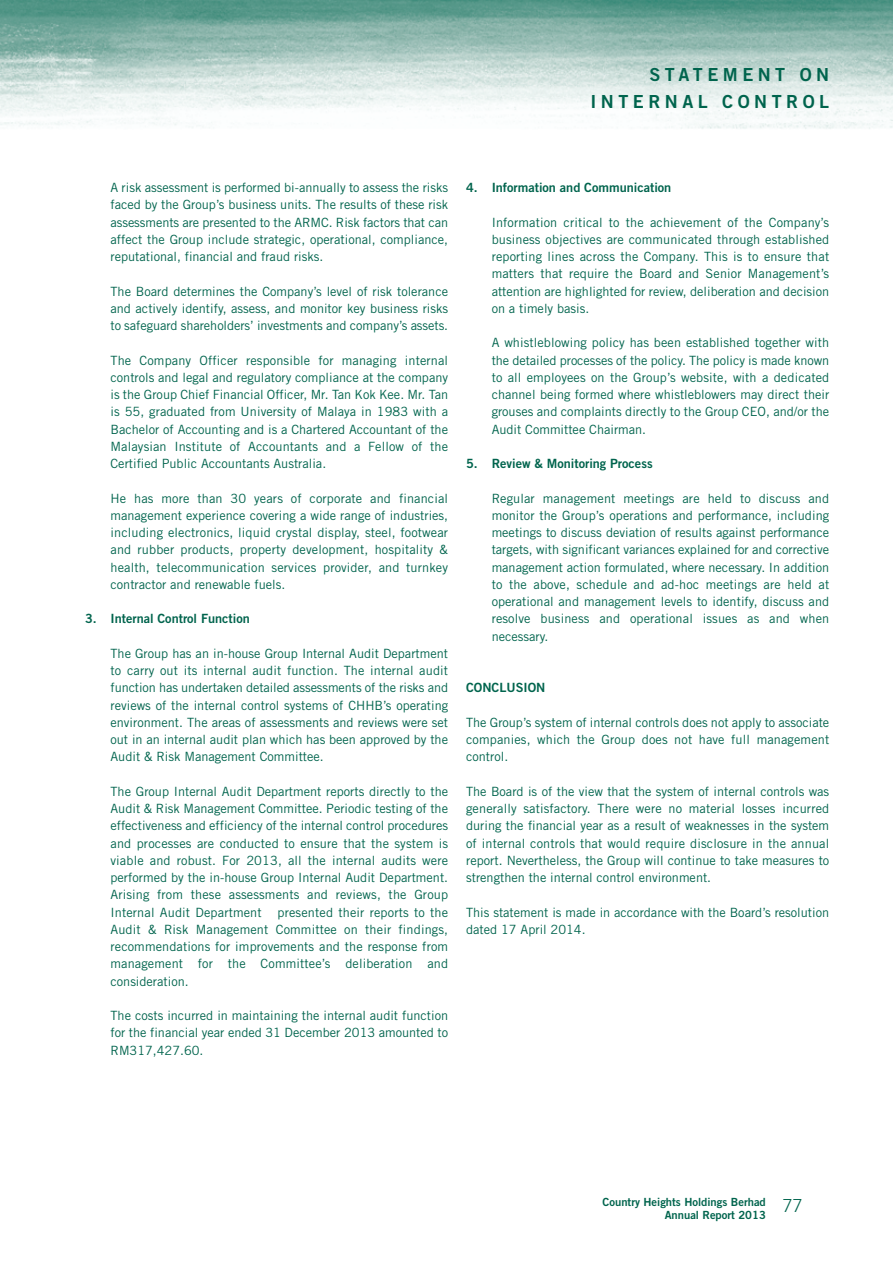
<style>
.page{position:relative;width:893px;height:1263px;background:#fff}
.page>*{position:absolute;margin:0;border:0;box-sizing:border-box;transform-origin:0 0}
.t1{font:18px/27px "Trade Gothic Bold Two";letter-spacing:.25em;color:#00644d;text-align:right}
.t2{font:300 18px "Trade Gothic";color:#00644d}
.t3{font:12.75px/17.2px "Trade Gothic";color:#00644d;text-align:justify}
.t4{font:12.75px "Trade Gothic Bold Two";color:#00644d}
.t5{font:11.25px/13.5px "Trade Gothic Bold Two";color:#00644d;text-align:right}
</style>
<div class="page">
<img style="left:0;top:0;width:892px;height:129px">
<h1 class="t1" style="left:590px;top:62px;width:240px">STATEMENT ON<br>INTERNAL CONTROL</h1>
<p class="t3" style="left:111px;top:180px;width:339px">A risk assessment is performed bi-annually to assess the risks faced by the Group’s business units. The results of these risk assessments are presented to the ARMC. Risk factors that can affect the Group include strategic, operational, compliance, reputational, financial and fraud risks.</p>
<p class="t3" style="left:111px;top:284px;width:339px">The Board determines the Company’s level of risk tolerance and actively identify, assess, and monitor key business risks to safeguard shareholders’ investments and company’s assets.</p>
<p class="t3" style="left:111px;top:353px;width:339px">The Company Officer responsible for managing internal controls and legal and regulatory compliance at the company is the Group Chief Financial Officer, Mr. Tan Kok Kee. Mr. Tan is 55, graduated from University of Malaya in 1983 with a Bachelor of Accounting and is a Chartered Accountant of the Malaysian Institute of Accountants and a Fellow of the Certified Public Accountants Australia.</p>
<p class="t3" style="left:111px;top:491px;width:339px">He has more than 30 years of corporate and financial management experience covering a wide range of industries, including electronics, liquid crystal display, steel, footwear and rubber products, property development, hospitality &amp; health, telecommunication services provider, and turnkey contractor and renewable fuels.</p>
<p class="t4" style="left:85px;top:614px;width:166px">3. Internal Control Function</p>
<p class="t3" style="left:111px;top:646px;width:339px">The Group has an in-house Group Internal Audit Department to carry out its internal audit function. The internal audit function has undertaken detailed assessments of the risks and reviews of the internal control systems of CHHB’s operating environment. The areas of assessments and reviews were set out in an internal audit plan which has been approved by the Audit &amp; Risk Management Committee.</p>
<p class="t3" style="left:111px;top:784px;width:339px">The Group Internal Audit Department reports directly to the Audit &amp; Risk Management Committee. Periodic testing of the effectiveness and efficiency of the internal control procedures and processes are conducted to ensure that the system is viable and robust. For 2013, all the internal audits were performed by the in-house Group Internal Audit Department.<br>Arising from these assessments and reviews, the Group Internal Audit Department presented their reports to the Audit &amp; Risk Management Committee on their findings, recommendations for improvements and the response from management for the Committee’s deliberation and consideration.</p>
<p class="t3" style="left:111px;top:1008px;width:339px">The costs incurred in maintaining the internal audit function for the financial year ended 31 December 2013 amounted to RM317,427.60.</p>
<p class="t4" style="left:466px;top:183px;width:207px">4. Information and Communication</p>
<p class="t3" style="left:492px;top:215px;width:339px">Information critical to the achievement of the Company’s business objectives are communicated through established reporting lines across the Company. This is to ensure that matters that require the Board and Senior Management’s attention are highlighted for review, deliberation and decision on a timely basis.</p>
<p class="t3" style="left:492px;top:335px;width:339px">A whistleblowing policy has been established together with the detailed processes of the policy. The policy is made known to all employees on the Group’s website, with a dedicated channel being formed where whistleblowers may direct their grouses and complaints directly to the Group CEO, and/or the Audit Committee Chairman.</p>
<p class="t4" style="left:466px;top:459px;width:188px">5. Review &amp; Monitoring Process</p>
<p class="t3" style="left:492px;top:491px;width:339px">Regular management meetings are held to discuss and monitor the Group’s operations and performance, including meetings to discuss deviation of results against performance targets, with significant variances explained for and corrective management action formulated, where necessary. In addition to the above, schedule and ad-hoc meetings are held at operational and management levels to identify, discuss and resolve business and operational issues as and when necessary.</p>
<p class="t4" style="left:466px;top:683px;width:81px">CONCLUSION</p>
<p class="t3" style="left:466px;top:715px;width:365px">The Group’s system of internal controls does not apply to associate companies, which the Group does not have full management control.</p>
<p class="t3" style="left:466px;top:784px;width:365px">The Board is of the view that the system of internal controls was generally satisfactory. There were no material losses incurred during the financial year as a result of weaknesses in the system of internal controls that would require disclosure in the annual report. Nevertheless, the Group will continue to take measures to strengthen the internal control environment.</p>
<p class="t3" style="left:466px;top:905px;width:364px">This statement is made in accordance with the Board’s resolution dated 17 April 2014.</p>
<p class="t5" style="left:603px;top:1196px;width:165px">Country Heights Holdings Berhad<br>Annual Report 2013</p>
<h1 class="t2" style="left:782px;top:1199px;width:21px">77</h1>
</div>
